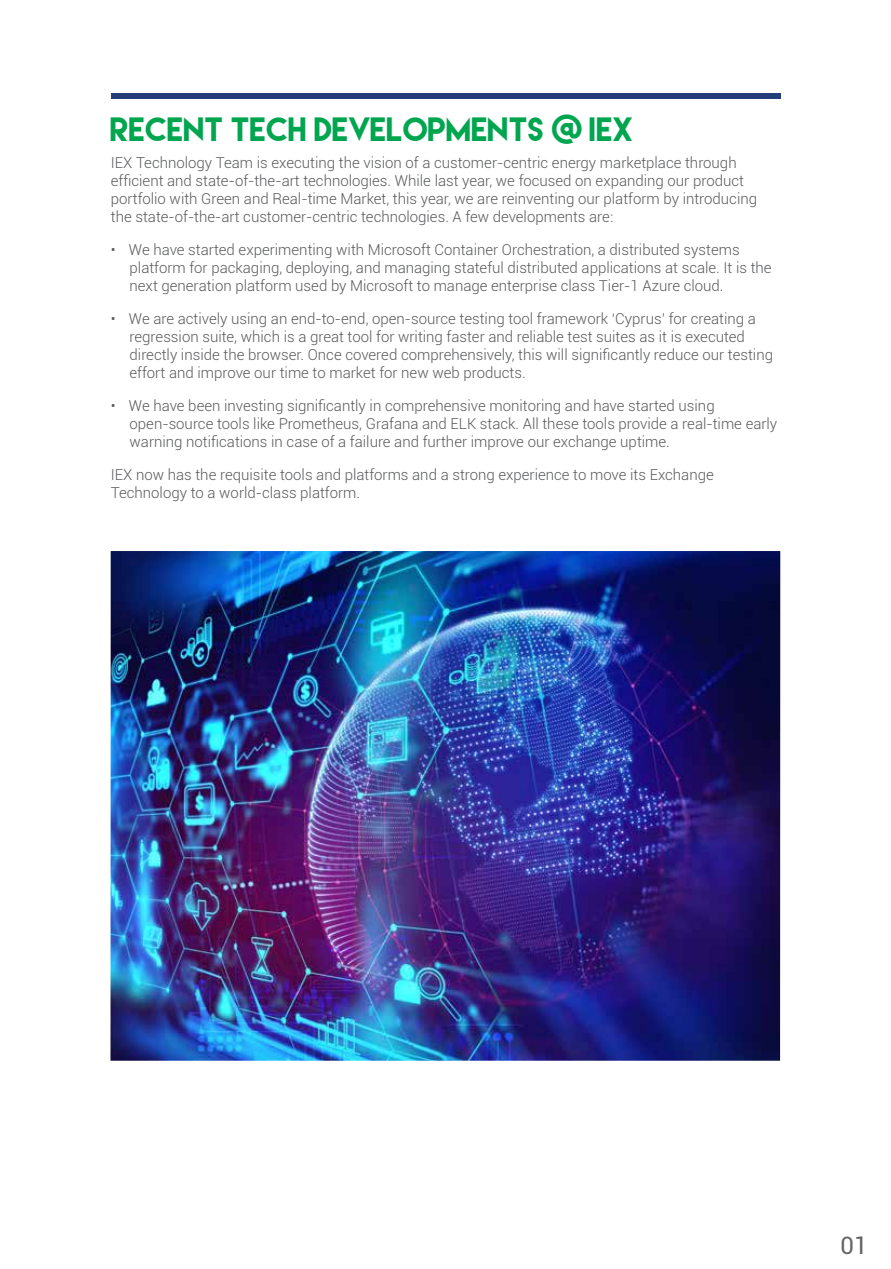
<style>
.page{position:relative;width:891px;height:1269px;background:#fff}
.page>*{position:absolute;margin:0;border:0;box-sizing:border-box;transform-origin:0 0}
.t1{font:30px "Lemon Milk";color:#00a54f}
.t2{font:24px "Roboto";color:#636466}
.t3{font:300 15px/18px "Roboto";color:#58595b}
</style>
<div class="page">
<div style="left:111px;top:93px;width:669px;height:6px;background:#223d78"></div>
<img style="left:110px;top:551px;width:670px;height:510px">
<h1 class="t1" style="left:111px;top:114px;width:524px">RECENT TECH DEVELOPMENTS @ IEX</h1>
<p class="t3" style="left:111px;top:153px;width:648px">IEX Technology Team is executing the vision of a customer-centric energy marketplace through efficient and state-of-the-art technologies. While last year, we focused on expanding our product portfolio with Green and Real-time Market, this year, we are reinventing our platform by introducing the state-of-the-art customer-centric technologies. A few developments are:</p>
<p class="t3" style="left:130px;top:240px;width:644px;text-indent:-19px">• We have started experimenting with Microsoft Container Orchestration, a distributed systems platform for packaging, deploying, and managing stateful distributed applications at scale. It is the next generation platform used by Microsoft to manage enterprise class Tier-1 Azure cloud.</p>
<p class="t3" style="left:130px;top:309px;width:645px;text-indent:-19px">• We are actively using an end-to-end, open-source testing tool framework ‘Cyprus’ for creating a regression suite, which is a great tool for writing faster and reliable test suites as it is executed directly inside the browser. Once covered comprehensively, this will significantly reduce our testing effort and improve our time to market for new web products.</p>
<p class="t3" style="left:130px;top:396px;width:649px;text-indent:-19px">• We have been investing significantly in comprehensive monitoring and have started using open-source tools like Prometheus, Grafana and ELK stack. All these tools provide a real-time early warning notifications in case of a failure and further improve our exchange uptime.</p>
<p class="t3" style="left:111px;top:465px;width:604px">IEX now has the requisite tools and platforms and a strong experience to move its Exchange<br>Technology to a world-class platform.</p>
<h2 class="t2" style="left:841px;top:1229px;width:29px">01</h2>
</div>
